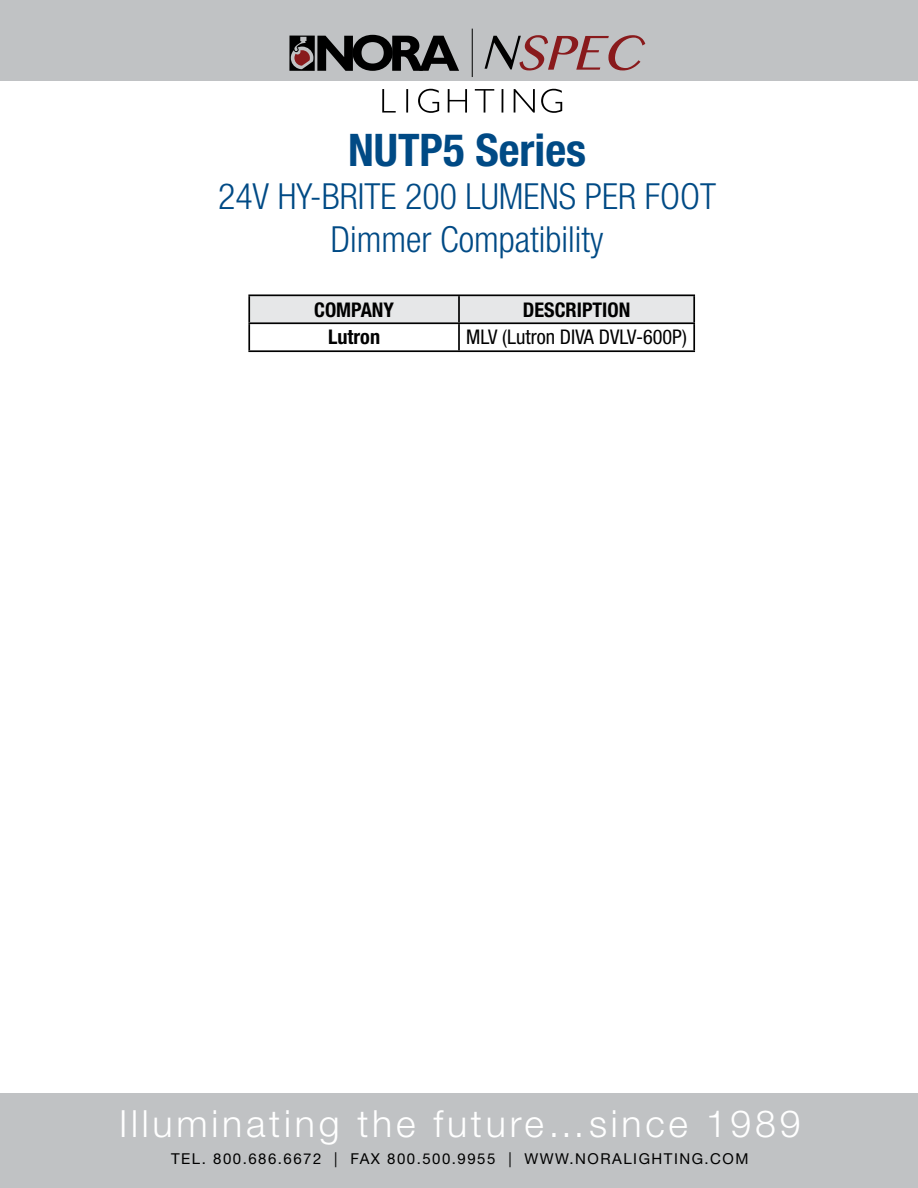
<style>
.page{position:relative;width:918px;height:1188px;background:#fff}
.page>*{position:absolute;margin:0;border:0;box-sizing:border-box;transform-origin:0 0}
.t1{font:700 condensed 45px "Helvetica Neue LT Std";color:#004a85}
.t2{font:300 37.5px "Helvetica Neue LT Std";letter-spacing:.1em;color:#fff}
.t3{font:300 condensed 36px/43.2px "Helvetica Neue LT Std";color:#004a85;text-align:center}
.t4{font:700 condensed 20.25px "Helvetica Neue LT Std";color:#000}
.t5{font:condensed 20.25px "Helvetica Neue LT Std";color:#000}
.t6{font:15px "Helvetica Neue LT Std";letter-spacing:.1em;color:#000}
</style>
<div class="page">
<div style="left:0;top:0;width:918px;height:81px;background:#c0c2c4"></div>
<div style="left:0;top:1094px;width:918px;height:94px;background:#c0c2c4"></div>
<svg style="left:382px;top:89px;width:14px;height:24px"></svg>
<hr style="left:406px;top:89px;width:2px;height:24px;background:#000">
<svg style="left:418px;top:89px;width:21px;height:24px"></svg>
<svg style="left:448px;top:89px;width:19px;height:24px"></svg>
<svg style="left:475px;top:89px;width:19px;height:24px"></svg>
<svg style="left:502px;top:89px;width:1px;height:24px"></svg>
<svg style="left:514px;top:89px;width:21px;height:24px"></svg>
<svg style="left:541px;top:89px;width:21px;height:24px"></svg>
<svg style="left:289px;top:35px;width:170px;height:36px"></svg>
<svg style="left:485px;top:35px;width:160px;height:35px"></svg>
<hr style="left:472px;top:29px;width:1px;height:48px;background:#000">
<div style="left:250px;top:296px;width:443px;height:26px;background:#e6e7e8"></div>
<hr style="left:248px;top:294px;width:211px;height:2px;background:#000">
<hr style="left:248px;top:296px;width:2px;height:26px;background:#000">
<hr style="left:459px;top:294px;width:236px;height:2px;background:#000">
<hr style="left:458px;top:296px;width:2px;height:26px;background:#000">
<hr style="left:693px;top:296px;width:2px;height:26px;background:#000">
<hr style="left:248px;top:322px;width:211px;height:2px;background:#000">
<hr style="left:248px;top:324px;width:2px;height:26px;background:#000">
<hr style="left:459px;top:322px;width:236px;height:2px;background:#000">
<hr style="left:458px;top:324px;width:2px;height:26px;background:#000">
<hr style="left:693px;top:324px;width:2px;height:26px;background:#000">
<hr style="left:248px;top:350px;width:211px;height:2px;background:#000">
<hr style="left:459px;top:350px;width:236px;height:2px;background:#000">
<h1 class="t1" style="left:348px;top:123px;width:240px">NUTP5 Series</h1>
<h3 class="t3" style="left:218px;top:175px;width:500px">24V HY-BRITE 200 LUMENS PER FOOT<br>Dimmer Compatibility</h3>
<h3 class="t4" style="left:314px;top:297px;width:81px">COMPANY</h3>
<h3 class="t4" style="left:523px;top:297px;width:109px">DESCRIPTION</h3>
<h3 class="t4" style="left:328px;top:325px;width:54px">Lutron</h3>
<h3 class="t5" style="left:466px;top:326px;width:222px">MLV (Lutron DIVA DVLV-600P)</h3>
<h2 class="t2" style="left:119px;top:1100px;width:683px">Illuminating the future…since 1989</h2>
<p class="t6" style="left:171px;top:1150px;width:579px">TEL. 800.686.6672 | FAX 800.500.9955 | WWW.NORALIGHTING.COM</p>
</div>
